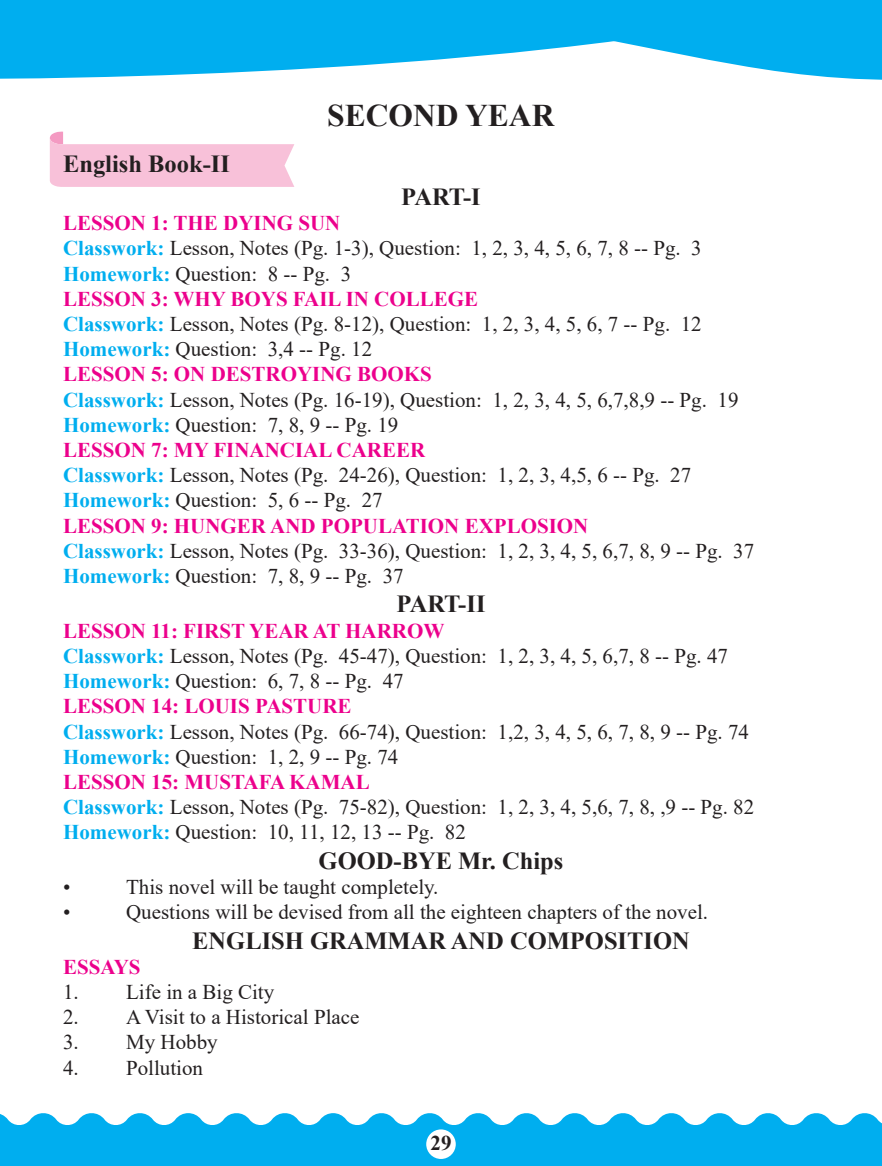
<style>
.page{position:relative;width:882px;height:1166px;background:#fff}
.page>*{position:absolute;margin:0;border:0;box-sizing:border-box;transform-origin:0 0}
.t1{font:700 31.5px "Times New Roman";color:#231f20}
.t2{font:700 24.5px "Times New Roman";color:#231f20}
.t3{font:21px/25.2px "Times New Roman";color:#231f20}
.t4{font:700 21px "Times New Roman";color:#ec008c}
.t5{font:700 21px "Times New Roman";color:#231f20}
.s1{font-weight:700;color:#ec008c}
.s2{font-weight:700;color:#00aeef}
</style>
<div class="page">
<svg style="left:0;top:0;width:882px;height:80px;fill:#00aeef"></svg>
<svg style="left:0;top:1113px;width:882px;height:25px"></svg>
<div style="left:0;top:1138px;width:882px;height:28px;background:#00aeef"></div>
<svg style="left:50px;top:131px;width:244px;height:56px"></svg>
<div style="left:426px;top:1129px;width:30px;height:29px;background:#fff;border-radius:50%"></div>
<p class="t2" style="left:63px;top:146px;width:168px">English Book-II</p>
<h1 class="t1" style="left:327px;top:92px;width:229px">SECOND YEAR</h1>
<p class="t2" style="left:401px;top:179px;width:81px">PART-I</p>
<p class="t3" style="left:63px;top:210px;width:693px"><span class="s1">LESSON 1: THE DYING SUN<br></span><span class="s2">Classwork:</span> Lesson, Notes (Pg. 1-3), Question: 1, 2, 3, 4, 5, 6, 7, 8 -- Pg. 3<br><span class="s2">Homework:</span> Question: 8 -- Pg. 3<br><span class="s1">LESSON 3: WHY BOYS FAIL IN COLLEGE<br></span><span class="s2">Classwork:</span> Lesson, Notes (Pg. 8-12), Question: 1, 2, 3, 4, 5, 6, 7 -- Pg. 12<br><span class="s2">Homework:</span> Question: 3,4 -- Pg. 12<br><span class="s1">LESSON 5: ON DESTROYING BOOKS<br></span><span class="s2">Classwork:</span> Lesson, Notes (Pg. 16-19), Question: 1, 2, 3, 4, 5, 6,7,8,9 -- Pg. 19<br><span class="s2">Homework:</span> Question: 7, 8, 9 -- Pg. 19<br><span class="s1">LESSON 7: MY FINANCIAL CAREER<br></span><span class="s2">Classwork:</span> Lesson, Notes (Pg. 24-26), Question: 1, 2, 3, 4,5, 6 -- Pg. 27<br><span class="s2">Homework:</span> Question: 5, 6 -- Pg. 27<br><span class="s1">LESSON 9: HUNGER AND POPULATION EXPLOSION<br></span><span class="s2">Classwork:</span> Lesson, Notes (Pg. 33-36), Question: 1, 2, 3, 4, 5, 6,7, 8, 9 -- Pg. 37<br><span class="s2">Homework:</span> Question: 7, 8, 9 -- Pg. 37</p>
<p class="t2" style="left:397px;top:586px;width:90px">PART-II</p>
<p class="t3" style="left:63px;top:617px;width:693px"><span class="s1">LESSON 11: FIRST YEAR AT HARROW<br></span><span class="s2">Classwork:</span> Lesson, Notes (Pg. 45-47), Question: 1, 2, 3, 4, 5, 6,7, 8 -- Pg. 47<br><span class="s2">Homework:</span> Question: 6, 7, 8 -- Pg. 47<br><span class="s1">LESSON 14: LOUIS PASTURE<br></span><span class="s2">Classwork:</span> Lesson, Notes (Pg. 66-74), Question: 1,2, 3, 4, 5, 6, 7, 8, 9 -- Pg. 74<br><span class="s2">Homework:</span> Question: 1, 2, 9 -- Pg. 74<br><span class="s1">LESSON 15: MUSTAFA KAMAL<br></span><span class="s2">Classwork:</span> Lesson, Notes (Pg. 75-82), Question: 1, 2, 3, 4, 5,6, 7, 8, ,9 -- Pg. 82<br><span class="s2">Homework:</span> Question: 10, 11, 12, 13 -- Pg. 82</p>
<p class="t2" style="left:319px;top:843px;width:246px">GOOD-BYE Mr. Chips</p>
<p class="t3" style="left:63px;top:873px;width:9px">•</p>
<p class="t3" style="left:126px;top:873px;width:314px">This novel will be taught completely.</p>
<p class="t3" style="left:63px;top:899px;width:9px">•</p>
<p class="t3" style="left:126px;top:899px;width:584px">Questions will be devised from all the eighteen chapters of the novel.</p>
<p class="t2" style="left:192px;top:922px;width:499px">ENGLISH GRAMMAR AND COMPOSITION</p>
<p class="t4" style="left:63px;top:951px;width:79px">ESSAYS</p>
<p class="t3" style="left:63px;top:978px;width:213px">1. Life in a Big City</p>
<p class="t3" style="left:63px;top:1004px;width:298px">2. A Visit to a Historical Place</p>
<p class="t3" style="left:63px;top:1029px;width:156px">3. My Hobby</p>
<p class="t3" style="left:63px;top:1054px;width:142px">4. Pollution</p>
<p class="t5" style="left:430px;top:1128px;width:22px">29</p>
</div>
